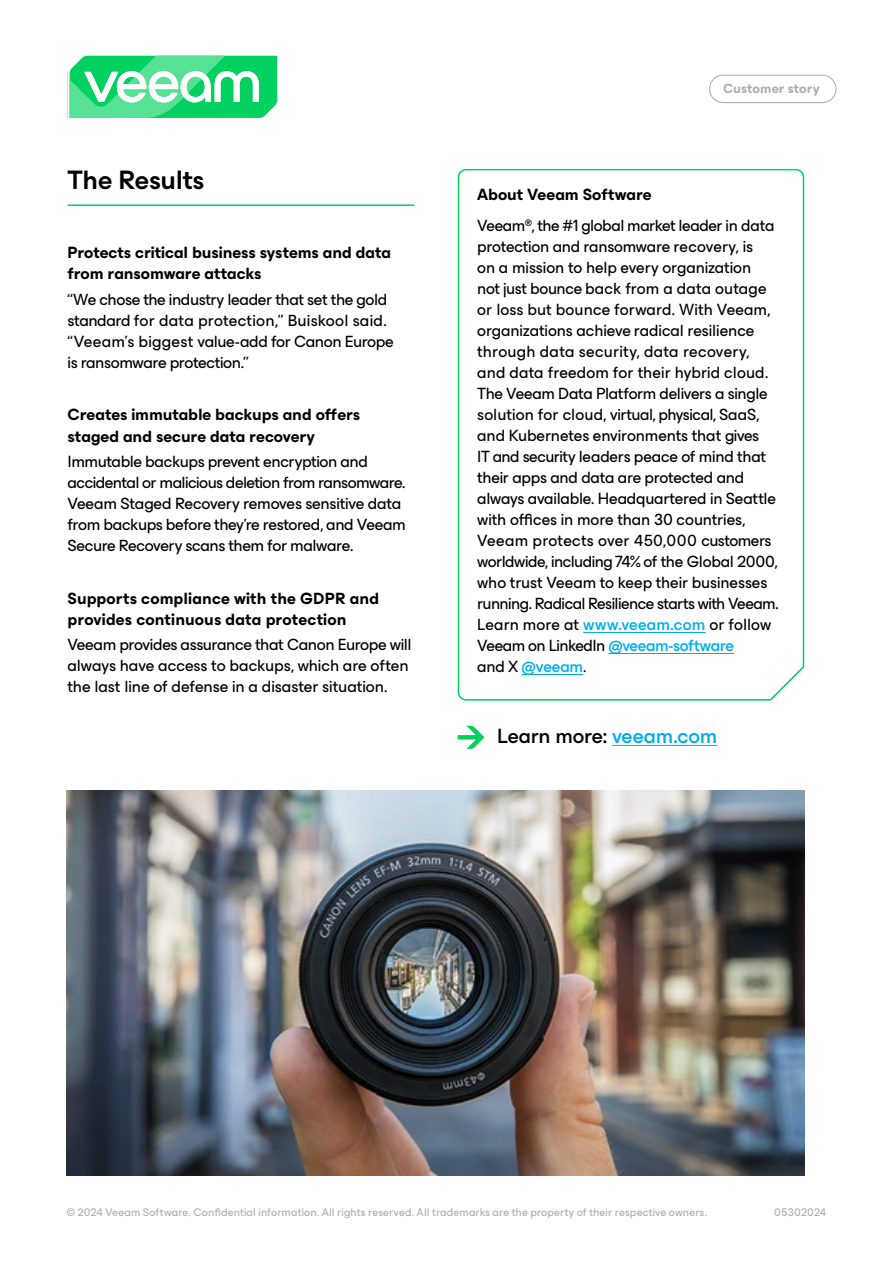
<style>
.page{position:relative;width:893px;height:1263px;background:#fff}
.page>*{position:absolute;margin:0;border:0;box-sizing:border-box;transform-origin:0 0}
.t1{font:600 27px "ES Build Neutral";letter-spacing:-.01em;color:#000}
.t2{font:500 21px "ES Build Neutral";letter-spacing:-.01em;color:#000}
.t3{font:16.5px/21px "ES Build Neutral";letter-spacing:-.015em;color:#000}
.t4{font:700 16.5px/21px "ES Build Neutral";color:#000}
.t5{font:700 13.5px "ES Build Neutral";letter-spacing:.005em;color:#adacaf}
.t6{font:11.25px "ES Build Neutral";letter-spacing:.01em;color:#adacaf}
.s1{font-weight:700}
.s2{font-weight:500;color:#00aeef}
.s3{color:#00aeef}
</style>
<div class="page">
<div style="left:709px;top:75px;width:127px;height:28px;border:1px solid #adacaf;border-radius:14px"></div>
<svg style="left:67px;top:55px;width:211px;height:64px"></svg>
<hr style="left:68px;top:204px;width:346px;height:2px;background:#00d15f">
<img style="left:66px;top:790px;width:739px;height:386px">
<svg style="left:457px;top:168px;width:348px;height:533px"></svg>
<svg style="left:458px;top:726px;width:26px;height:23px"></svg>
<hr style="left:612px;top:745px;width:105px;height:1px;background:#00aeef">
<h1 class="t1" style="left:68px;top:159px;width:138px">The Results</h1>
<p class="t4" style="left:68px;top:241px;width:325px">Protects critical business systems and data from ransomware attacks</p>
<p class="t3" style="left:68px;top:287px;width:328px">“We chose the industry leader that set the gold standard for data protection,” Buiskool said. “Veeam’s biggest value-add for Canon Europe is ransomware protection.”</p>
<p class="t4" style="left:68px;top:403px;width:294px">Creates immutable backups and offers staged and secure data recovery</p>
<p class="t3" style="left:68px;top:449px;width:340px">Immutable backups prevent encryption and accidental or malicious deletion from ransomware.<br>Veeam Staged Recovery removes sensitive data from backups before they’re restored, and Veeam Secure Recovery scans them for malware.</p>
<p class="t4" style="left:68px;top:586px;width:313px">Supports compliance with the GDPR and provides continuous data protection</p>
<p class="t3" style="left:68px;top:632px;width:345px">Veeam provides assurance that Canon Europe will always have access to backups, which are often the last line of defense in a disaster situation.</p>
<p class="t5" style="left:723px;top:78px;width:98px">Customer story</p>
<p class="t3" style="left:477px;top:177px;width:299px;line-height:31.5px"><span class="s1">About Veeam Software<br></span>Veeam<sup>®</sup>, the #1 global market leader in data</p>
<p class="t3" style="left:477px;top:234px;width:303px">protection and ransomware recovery, is<br>on a mission to help every organization<br>not just bounce back from a data outage or loss but bounce forward. With Veeam, organizations achieve radical resilience through data security, data recovery, and data freedom for their hybrid cloud.<br>The Veeam Data Platform delivers a single solution for cloud, virtual, physical, SaaS, and Kubernetes environments that gives<br>IT and security leaders peace of mind that their apps and data are protected and always available. Headquartered in Seattle with offices in more than 30 countries, Veeam protects over 450,000 customers worldwide, including 74% of the Global 2000, who trust Veeam to keep their businesses running. Radical Resilience starts with Veeam.<br>Learn more at <span class="s2">www.veeam.com</span> or follow Veeam on LinkedIn <span class="s2">@veeam-software<br></span>and X <span class="s2">@veeam</span>.</p>
<p class="t2" style="left:497px;top:720px;width:222px">Learn more: <span class="s3">veeam.com</span></p>
<p class="t6" style="left:66px;top:1204px;width:642px">© 2024 Veeam Software. Confidential information. All rights reserved. All trademarks are the property of their respective owners.</p>
<p class="t6" style="left:774px;top:1204px;width:54px">05302024</p>
</div>
